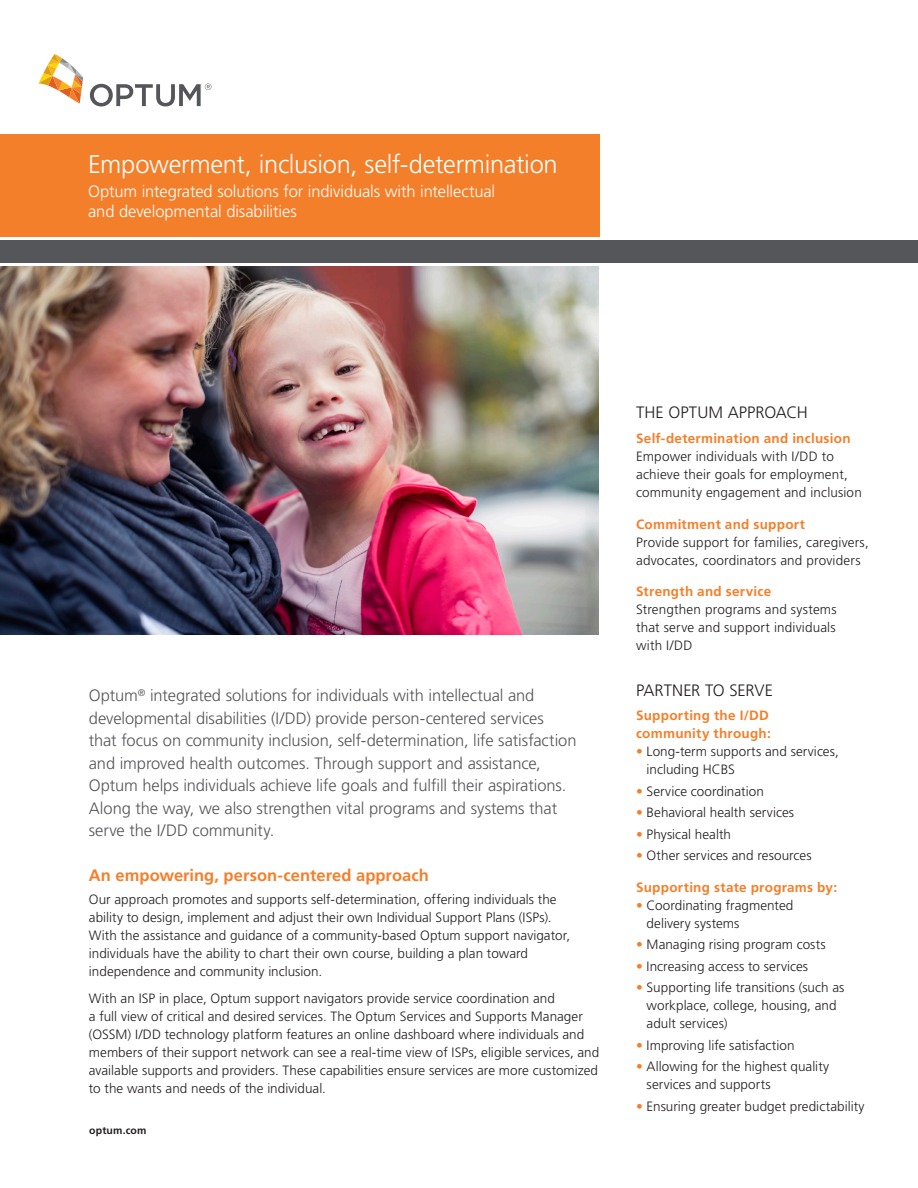
<style>
.page{position:relative;width:918px;height:1188px;background:#fff}
.page>*{position:absolute;margin:0;border:0;box-sizing:border-box;transform-origin:0 0}
.t1{font:300 25.5px "Frutiger LT Std";letter-spacing:-.01em;color:#fff}
.Intro_Body_Copy{font:300 16.5px/22.5px "Frutiger LT Std";letter-spacing:-.005em;color:#555659}
.t2{font:300 16.5px/19.8px "Frutiger LT Std";letter-spacing:-.005em;color:#fff}
.t3{font:700 16.5px "Frutiger LT Std";color:#f47f2a}
.t4{font:300 16.5px "Frutiger LT Std";color:#231f20}
.Body_copy{font:300 13.5px/18px "Frutiger LT Std";color:#231f20}
.Bullet_point{font:300 13.5px/18px "Frutiger LT Std";letter-spacing:.005em;color:#231f20}
.Bullet_point-2{font:700 13.5px/18px "Frutiger LT Std";letter-spacing:.02em;color:#f47f2a}
.Body_copy-2{font:700 10.5px "Frutiger LT Std";letter-spacing:.02em;color:#231f20}
.s1{font-weight:700;color:#f47f2a}
.s2{color:#f47f2a}
</style>
<div class="page">
<div style="left:0;top:240px;width:918px;height:23px;background:#555659"></div>
<div style="left:0;top:134px;width:599px;height:103px;background:#f47f2a"></div>
<svg style="left:38px;top:54px;width:45px;height:50px"></svg>
<svg style="left:90px;top:83px;width:121px;height:23px"></svg>
<img style="left:0;top:266px;width:599px;height:368px">
<p class="t1" style="left:88px;top:150px;width:471px">Empowerment, inclusion, self-determination</p>
<p class="t2" style="left:88px;top:182px;width:408px">Optum integrated solutions for individuals with intellectual and developmental disabilities</p>
<p class="Intro_Body_Copy" style="left:89px;top:685px;width:489px">Optum<sup>®</sup> integrated solutions for individuals with intellectual and developmental disabilities (I/DD) provide person-centered services<br>that focus on community inclusion, self-determination, life satisfaction and improved health outcomes. Through support and assistance, Optum helps individuals achieve life goals and fulfill their aspirations.<br>Along the way, we also strengthen vital programs and systems that serve the I/DD community.</p>
<p class="t3" style="left:89px;top:866px;width:341px">An empowering, person-centered approach</p>
<p class="Body_copy" style="left:89px;top:890px;width:483px">Our approach promotes and supports self-determination, offering individuals the ability to design, implement and adjust their own Individual Support Plans (ISPs).<br>With the assistance and guidance of a community-based Optum support navigator, individuals have the ability to chart their own course, building a plan toward independence and community inclusion.</p>
<p class="Body_copy" style="left:89px;top:989px;width:512px">With an ISP in place, Optum support navigators provide service coordination and<br>a full view of critical and desired services. The Optum Services and Supports Manager (OSSM) I/DD technology platform features an online dashboard where individuals and members of their support network can see a real-time view of ISPs, eligible services, and available supports and providers. These capabilities ensure services are more customized to the wants and needs of the individual.</p>
<p class="Body_copy-2" style="left:89px;top:1124px;width:59px">optum.com</p>
<p class="t4" style="left:636px;top:403px;width:173px">THE OPTUM APPROACH</p>
<p class="Bullet_point" style="left:636px;top:430px;width:227px"><span class="s1">Self-determination and inclusion </span>Empower individuals with I/DD to achieve their goals for employment, community engagement and inclusion</p>
<p class="Bullet_point" style="left:636px;top:515px;width:234px"><span class="s1">Commitment and support<br></span>Provide support for families, caregivers, advocates, coordinators and providers</p>
<p class="Bullet_point" style="left:636px;top:583px;width:202px"><span class="s1">Strength and service<br></span>Strengthen programs and systems that serve and support individuals with I/DD</p>
<p class="t4" style="left:636px;top:681px;width:138px">PARTNER TO SERVE</p>
<p class="Bullet_point-2" style="left:636px;top:707px;width:136px">Supporting the I/DD community through:</p>
<p class="Bullet_point" style="left:647px;top:743px;width:194px;text-indent:-11px"><span class="s2">•</span> Long-term supports and services, including HCBS</p>
<p class="Bullet_point" style="left:636px;top:782px;width:129px"><span class="s2">•</span> Service coordination</p>
<p class="Bullet_point" style="left:636px;top:804px;width:160px"><span class="s2">•</span> Behavioral health services</p>
<p class="Bullet_point" style="left:636px;top:825px;width:97px"><span class="s2">•</span> Physical health</p>
<p class="Bullet_point" style="left:636px;top:847px;width:177px"><span class="s2">•</span> Other services and resources</p>
<p class="Bullet_point-2" style="left:636px;top:878px;width:203px">Supporting state programs by:</p>
<p class="Bullet_point" style="left:647px;top:896px;width:148px;text-indent:-11px"><span class="s2">•</span> Coordinating fragmented delivery systems</p>
<p class="Bullet_point" style="left:636px;top:936px;width:191px"><span class="s2">•</span> Managing rising program costs</p>
<p class="Bullet_point" style="left:636px;top:957px;width:174px"><span class="s2">•</span> Increasing access to services</p>
<p class="Bullet_point" style="left:647px;top:979px;width:199px;text-indent:-11px"><span class="s2">•</span> Supporting life transitions (such as workplace, college, housing, and adult services)</p>
<p class="Bullet_point" style="left:636px;top:1036px;width:160px"><span class="s2">•</span> Improving life satisfaction</p>
<p class="Bullet_point" style="left:647px;top:1058px;width:184px;text-indent:-11px"><span class="s2">•</span> Allowing for the highest quality services and supports</p>
<p class="Bullet_point" style="left:636px;top:1097px;width:230px"><span class="s2">•</span> Ensuring greater budget predictability</p>
</div>
